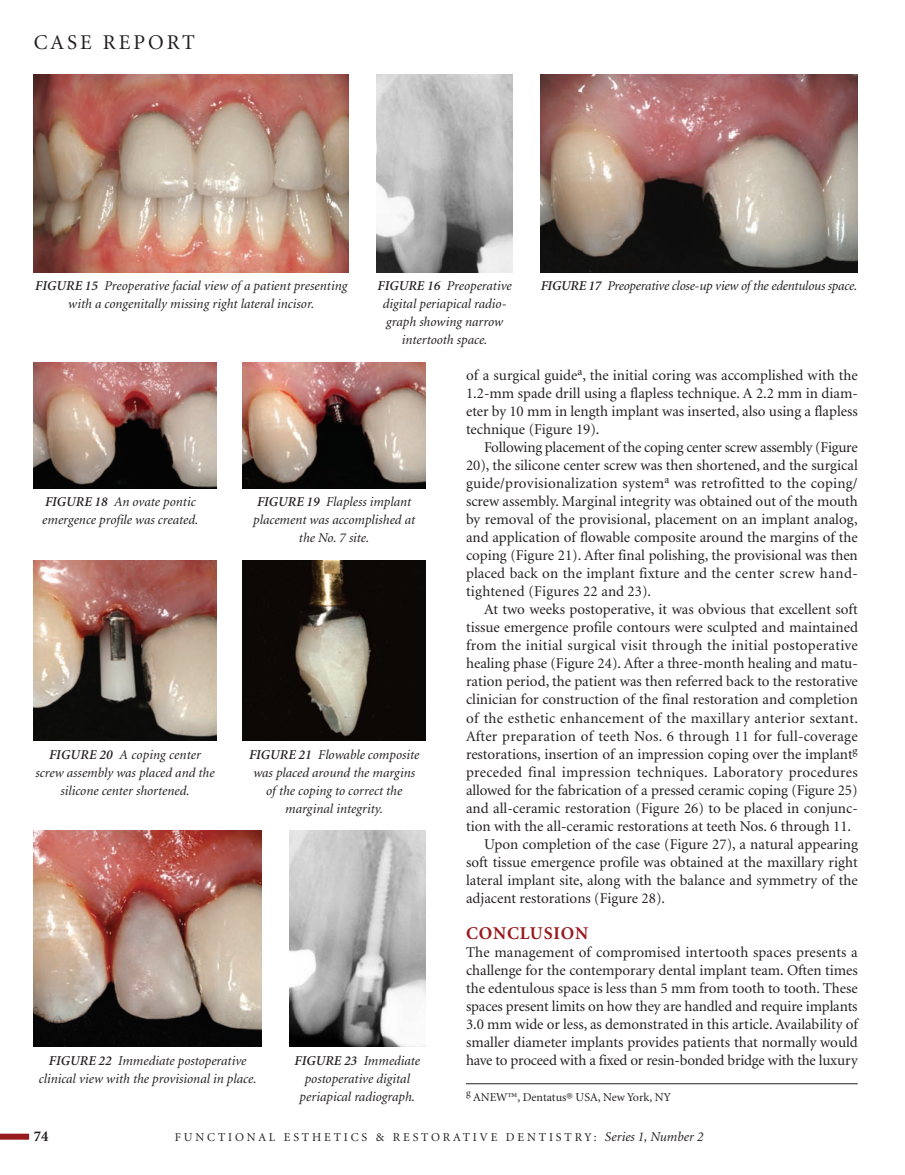
<style>
.page{position:relative;width:905px;height:1175px;background:#fff}
.page>*{position:absolute;margin:0;border:0;box-sizing:border-box;transform-origin:0 0}
.t1{font:21px "Minion";letter-spacing:.145em;color:#231f20}
.t2{font:700 18px "Minion";letter-spacing:.05em;color:#981a1e}
.t3{font:15px/18px "Minion";color:#231f20;text-align:justify}
.t4{font:15px "Minion";letter-spacing:.02em;color:#231f20}
.t5{font:700 15px "Minion";color:#231f20}
.t6{font:italic 13.5px/18px "Minion";color:#231f20;text-align:center}
.t7{font:italic 13.5px "Minion";letter-spacing:-.02em;color:#231f20}
.t8{font:12px "Minion";letter-spacing:.24em;color:#231f20}
.t9{font:12px "Minion";color:#231f20}
.s1{font-weight:600}
.s2{font-style:italic;font-size:13.5px}
</style>
<div class="page">
<div style="left:0;top:1133px;width:29px;height:6px;background:#981a1e"></div>
<img style="left:34px;top:362px;width:182px;height:126px">
<img style="left:243px;top:560px;width:182px;height:180px">
<img style="left:34px;top:560px;width:182px;height:180px">
<img style="left:243px;top:362px;width:182px;height:126px">
<img style="left:34px;top:830px;width:227px;height:216px">
<img style="left:289px;top:830px;width:136px;height:216px">
<hr style="left:466px;top:1083px;width:391px;height:1px;background:#231f20">
<img style="left:34px;top:74px;width:315px;height:198px">
<img style="left:540px;top:74px;width:317px;height:198px">
<img style="left:376px;top:74px;width:137px;height:198px">
<h1 class="t1" style="left:34px;top:34px;width:163px">CASE REPORT</h1>
<p class="t6" style="left:35px;top:278px;width:313px"><span class="s1">FIGURE 15</span> Preoperative facial view of a patient presenting with a congenitally missing right lateral incisor.</p>
<p class="t6" style="left:377px;top:278px;width:135px"><span class="s1">FIGURE 16</span> Preoperative digital periapical radio&shy;graph showing narrow intertooth space.</p>
<p class="t7" style="left:540px;top:281px;width:318px"><span class="s1">FIGURE 17</span> Preoperative close-up view of the edentulous space.</p>
<p class="t6" style="left:42px;top:494px;width:158px;text-align:left"><span class="s1">FIGURE 18</span> An ovate pontic emergence profile was created.</p>
<p class="t6" style="left:253px;top:494px;width:163px"><span class="s1">FIGURE 19</span> Flapless implant placement was accomplished at the No. 7 site.</p>
<p class="t6" style="left:36px;top:746px;width:180px"><span class="s1">FIGURE 20</span> A coping center screw assembly was placed and the silicone center shortened.</p>
<p class="t6" style="left:249px;top:746px;width:172px"><span class="s1">FIGURE 21</span> Flowable composite was placed around the margins of the coping to correct the marginal integrity.</p>
<p class="t6" style="left:39px;top:1052px;width:219px"><span class="s1">FIGURE 22</span> Immediate postoperative clinical view with the provisional in place.</p>
<p class="t6" style="left:294px;top:1052px;width:127px"><span class="s1">FIGURE 23</span> Immediate postoperative digital periapical radiograph.</p>
<p class="t3" style="left:466px;top:368px;width:393px">of a surgical guide<sup>a</sup>, the initial coring was accomplished with the 1.2-mm spade drill using a flapless technique. A 2.2 mm in diam&shy;eter by 10 mm in length implant was inserted, also using a flapless technique (Figure 19).</p>
<p class="t3" style="left:466px;top:440px;width:393px;text-indent:18px">Following placement of the coping center screw assembly (Figure 20), the silicone center screw was then shortened, and the surgical guide/provisionalization system<sup>a</sup> was retrofitted to the coping/ screw assembly. Marginal integrity was obtained out of the mouth by removal of the provisional, placement on an implant analog, and application of flowable composite around the margins of the coping (Figure 21). After final polishing, the provisional was then placed back on the implant fixture and the center screw hand&shy;tightened (Figures 22 and 23).</p>
<p class="t3" style="left:484px;top:602px;width:375px">At two weeks postoperative, it was obvious that excellent soft</p>
<p class="t3" style="left:466px;top:620px;width:393px">tissue emergence profile contours were sculpted and maintained</p>
<p class="t4" style="left:466px;top:640px;width:393px">from the initial surgical visit through the initial postoperative</p>
<p class="t3" style="left:466px;top:656px;width:393px">healing phase (Figure 24). After a three-month healing and matu-</p>
<p class="t3" style="left:466px;top:674px;width:393px">ration period, the patient was then referred back to the restorative</p>
<p class="t3" style="left:466px;top:692px;width:393px">clinician for construction of the final restoration and completion</p>
<p class="t4" style="left:466px;top:712px;width:393px">of the esthetic enhancement of the maxillary anterior sextant.</p>
<p class="t4" style="left:466px;top:730px;width:393px">After preparation of teeth Nos. 6 through 11 for full-coverage</p>
<p class="t3" style="left:466px;top:746px;width:393px">restorations, insertion of an impression coping over the implant<sup>g</sup></p>
<p class="t4" style="left:466px;top:766px;width:393px">preceded final impression techniques. Laboratory procedures</p>
<p class="t3" style="left:466px;top:782px;width:393px">allowed for the fabrication of a pressed ceramic coping (Figure 25)</p>
<p class="t3" style="left:466px;top:800px;width:393px">and all-ceramic restoration (Figure 26) to be placed in conjunc-</p>
<p class="t3" style="left:466px;top:818px;width:386px">tion with the all-ceramic restorations at teeth Nos. 6 through 11.</p>
<p class="t3" style="left:484px;top:836px;width:375px">Upon completion of the case (Figure 27), a natural appearing</p>
<p class="t3" style="left:466px;top:854px;width:393px">soft tissue emergence profile was obtained at the maxillary right</p>
<p class="t3" style="left:466px;top:872px;width:393px">lateral implant site, along with the balance and symmetry of the</p>
<p class="t3" style="left:466px;top:890px;width:201px">adjacent restorations (Figure 28).</p>
<p class="t2" style="left:466px;top:925px;width:124px">CONCLUSION</p>
<p class="t3" style="left:466px;top:944px;width:393px">The management of compromised intertooth spaces presents a challenge for the contemporary dental implant team. Often times the edentulous space is less than 5 mm from tooth to tooth. These spaces present limits on how they are handled and require implants 3.0 mm wide or less, as demonstrated in this article. Availability of smaller diameter implants provides patients that normally would have to proceed with a fixed or resin-bonded bridge with the luxury</p>
<p class="t9" style="left:466px;top:1092px;width:206px"><sup>g</sup> ANEW™, Dentatus® USA, New York, NY</p>
<p class="t5" style="left:34px;top:1130px;width:16px">74</p>
<p class="t8" style="left:175px;top:1132px;width:530px">FUNCTIONAL ESTHETICS &amp; RESTORATIVE DENTISTRY: <span class="s2">Series 1,Number 2</span></p>
</div>
